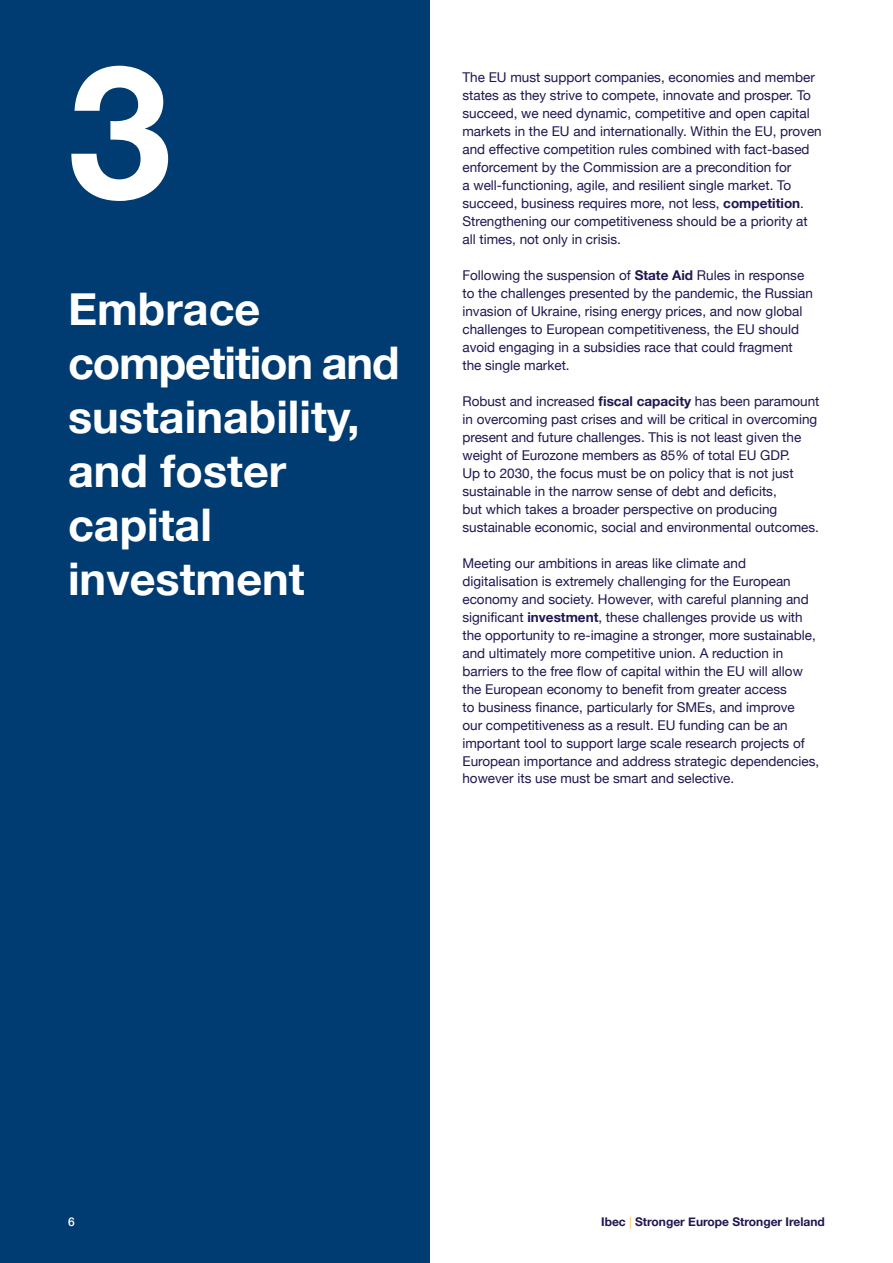
<style>
.page{position:relative;width:893px;height:1263px;background:#fff}
.page>*{position:absolute;margin:0;border:0;box-sizing:border-box;transform-origin:0 0}
.t1{font:700 186px "Helvetica Neue";color:#fff}
.t2{font:700 45px/54px "Helvetica Neue";color:#fff}
.t3{font:13.5px/18px "Helvetica Neue";color:#221551}
.t4{font:700 12px "Helvetica Neue";color:#221551}
.t5{font:500 12px "Helvetica Neue";color:#fff}
.s1{font-weight:700}
.s2{font-weight:300;color:#ffb81c}
</style>
<div class="page">
<div style="left:0;top:0;width:430px;height:1263px;background:#003c71"></div>
<h1 class="t1" style="left:68px;top:-14px;width:105px">3</h1>
<h2 class="t2" style="left:68px;top:283px;width:333px">Embrace competition and sustainability, and foster capital investment</h2>
<p class="t3" style="left:462px;top:69px;width:361px">The EU must support companies, economies and member states as they strive to compete, innovate and prosper. To succeed, we need dynamic, competitive and open capital markets in the EU and internationally. Within the EU, proven and effective competition rules combined with fact-based enforcement by the Commission are a precondition for<br>a well-functioning, agile, and resilient single market. To succeed, business requires more, not less, <span class="s1">competition</span>.<br>Strengthening our competitiveness should be a priority at all times, not only in crisis.</p>
<p class="t3" style="left:462px;top:266px;width:352px">Following the suspension of <span class="s1">State Aid</span> Rules in response to the challenges presented by the pandemic, the Russian invasion of Ukraine, rising energy prices, and now global challenges to European competitiveness, the EU should avoid engaging in a subsidies race that could fragment the single market.</p>
<p class="t3" style="left:462px;top:392px;width:359px">Robust and increased <span class="s1">fiscal capacity</span> has been paramount in overcoming past crises and will be critical in overcoming present and future challenges. This is not least given the weight of Eurozone members as 85% of total EU GDP.<br>Up to 2030, the focus must be on policy that is not just sustainable in the narrow sense of debt and deficits,<br>but which takes a broader perspective on producing sustainable economic, social and environmental outcomes.</p>
<p class="t3" style="left:462px;top:554px;width:358px">Meeting our ambitions in areas like climate and digitalisation is extremely challenging for the European economy and society. However, with careful planning and significant <span class="s1">investment</span>, these challenges provide us with the opportunity to re-imagine a stronger, more sustainable, and ultimately more competitive union. A reduction in barriers to the free flow of capital within the EU will allow the European economy to benefit from greater access<br>to business finance, particularly for SMEs, and improve<br>our competitiveness as a result. EU funding can be an important tool to support large scale research projects of European importance and address strategic dependencies, however its use must be smart and selective.</p>
<p class="t5" style="left:68px;top:1212px;width:8px">6</p>
<p class="t4" style="left:601px;top:1212px;width:225px">Ibec <span class="s2">|</span> Stronger Europe Stronger Ireland</p>
</div>
